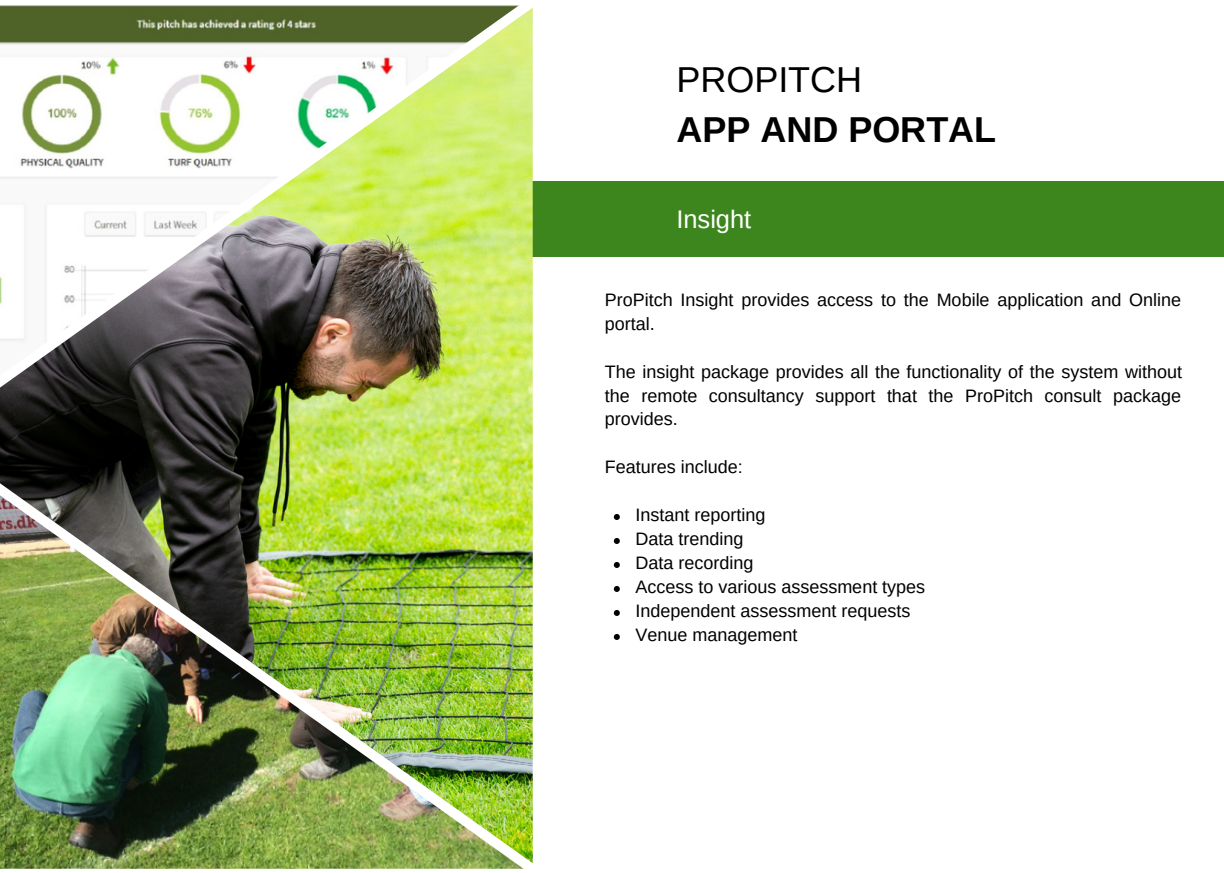
<style>
.page{position:relative;width:1224px;height:873px;background:#fff}
.page>*{position:absolute;margin:0;border:0;box-sizing:border-box;transform-origin:0 0}
.t1{font:700 36px "Arimo";color:#000}
.t2{font:36px "Arimo";color:#000}
.t3{font:25.4px "Arimo";color:#fff}
.t4{font:18px/24px "Arimo";color:#000}
</style>
<div class="page">
<div style="left:382px;top:182px;width:842px;height:75px;background:#3d861e"></div>
<img style="left:0;top:8px;width:533px;height:855px">
<img style="left:0;top:5px;width:519px;height:421px">
<img style="left:0;top:445px;width:524px;height:424px">
<svg style="left:614px;top:514px;width:6px;height:6px"></svg>
<svg style="left:614px;top:538px;width:6px;height:6px"></svg>
<svg style="left:614px;top:562px;width:6px;height:6px"></svg>
<svg style="left:614px;top:586px;width:6px;height:6px"></svg>
<svg style="left:614px;top:610px;width:6px;height:6px"></svg>
<svg style="left:614px;top:634px;width:6px;height:6px"></svg>
<p class="t2" style="left:676px;top:59px;width:187px">PROPITCH</p>
<p class="t1" style="left:676px;top:109px;width:321px">APP AND PORTAL</p>
<p class="t3" style="left:676px;top:205px;width:77px">Insight</p>
<p class="t4" style="left:605px;top:287px;width:578px">ProPitch Insight provides access to the Mobile application and Online portal.</p>
<p class="t4" style="left:605px;top:359px;width:579px;text-align:justify">The insight package provides all the functionality of the system without the remote consultancy support that the ProPitch consult package provides.</p>
<p class="t4" style="left:605px;top:455px;width:139px">Features include:</p>
<p class="t4" style="left:635px;top:503px;width:131px">Instant reporting</p>
<p class="t4" style="left:635px;top:527px;width:109px">Data trending</p>
<p class="t4" style="left:635px;top:551px;width:119px">Data recording</p>
<p class="t4" style="left:635px;top:575px;width:291px">Access to various assessment types</p>
<p class="t4" style="left:635px;top:599px;width:276px">Independent assessment requests</p>
<p class="t4" style="left:635px;top:623px;width:163px">Venue management</p>
</div>
